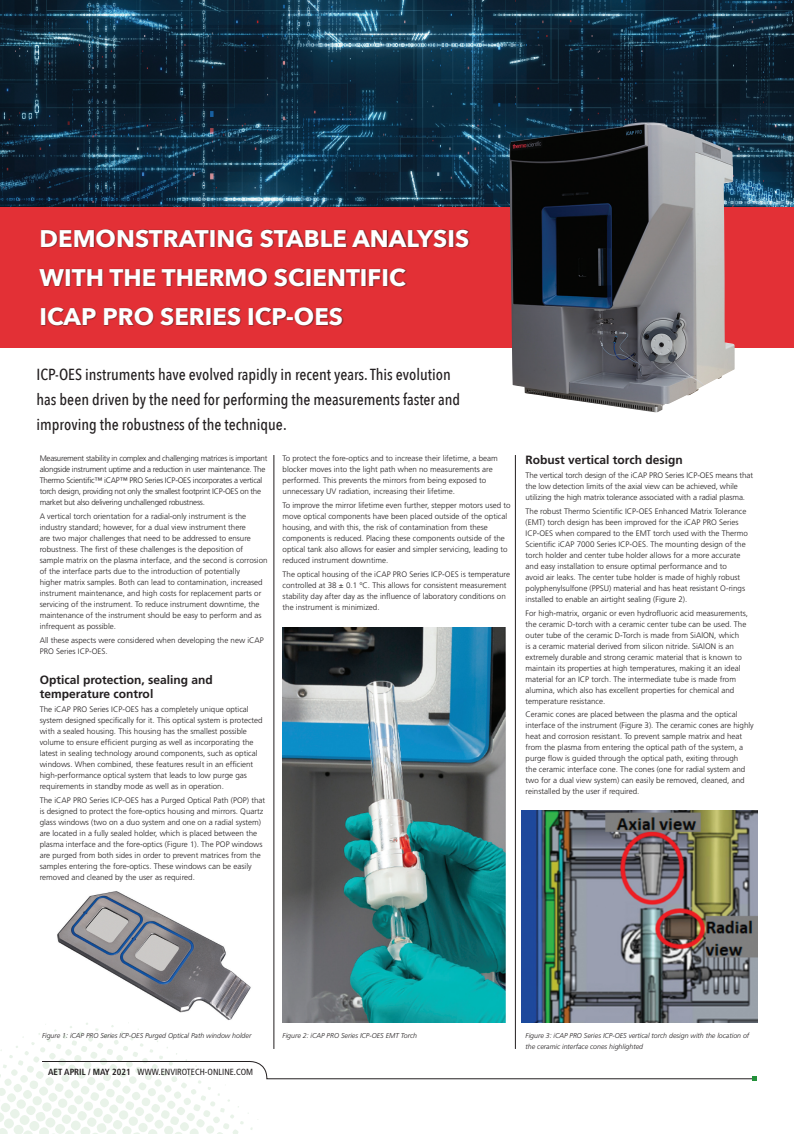
<style>
.page{position:relative;width:794px;height:1134px;background:#fff}
.page>*{position:absolute;margin:0;border:0;box-sizing:border-box;transform-origin:0 0}
.t1{font:700 24px/39px "Avenir Next";color:#fff}
.t2{font:500 16px/25px "Avenir Next Condensed";color:#231f20}
.t3{font:700 12px/14px "Frutiger";color:#231f20}
.t4{font:condensed 8.9px "Frutiger";color:#231f20}
.t5{font:300 8px/11px "Frutiger";color:#231f20}
.t6{font:300 8px/11px "Frutiger";letter-spacing:-.03em;color:#231f20}
.t7{font:italic 300 7px/11px "Frutiger";color:#231f20}
.s1{font-weight:700}
</style>
<div class="page">
<img style="left:0;top:0;width:794px;height:208px">
<hr style="left:515px;top:455px;width:1px;height:594px;background:#231f20">
<div style="left:0;top:208px;width:794px;height:140px;background:#e33036"></div>
<div style="left:40px;top:229px;width:431px;height:98px;background:#231f20;opacity:.75"></div>
<hr style="left:274px;top:455px;width:1px;height:594px;background:#231f20">
<svg style="left:0;top:1014px;width:756px;height:120px"></svg>
<img style="left:56px;top:891px;width:196px;height:131px">
<img style="left:283px;top:627px;width:222px;height:395px">
<img style="left:521px;top:811px;width:236px;height:211px">
<img style="left:509px;top:122px;width:225px;height:290px">
<h1 class="t1" style="left:40px;top:218px;width:431px">DEMONSTRATING STABLE ANALYSIS<br>WITH THE THERMO SCIENTIFIC<br>ICAP PRO SERIES ICP-OES</h1>
<h2 class="t2" style="left:37px;top:362px;width:425px">ICP-OES instruments have evolved rapidly in recent years. This evolution has been driven by the need for performing the measurements faster and improving the robustness of the technique.</h2>
<p class="t6" style="left:40px;top:453px;width:229px">Measurement stability in complex and challenging matrices is important alongside instrument uptime and a reduction in user maintenance. The Thermo Scientific™ iCAP™ PRO Series ICP-OES incorporates a vertical torch design, providing not only the smallest footprint ICP-OES on the market but also delivering unchallenged robustness.</p>
<p class="t5" style="left:40px;top:511px;width:229px">A vertical torch orientation for a radial-only instrument is the industry standard; however, for a dual view instrument there<br>are two major challenges that need to be addressed to ensure robustness. The first of these challenges is the deposition of sample matrix on the plasma interface, and the second is corrosion of the interface parts due to the introduction of potentially<br>higher matrix samples. Both can lead to contamination, increased instrument maintenance, and high costs for replacement parts or servicing of the instrument. To reduce instrument downtime, the maintenance of the instrument should be easy to perform and as infrequent as possible.</p>
<p class="t5" style="left:40px;top:634px;width:226px">All these aspects were considered when developing the new iCAP<br>PRO Series ICP-OES.</p>
<h3 class="t3" style="left:40px;top:673px;width:175px">Optical protection, sealing and temperature control</h3>
<p class="t5" style="left:40px;top:704px;width:224px">The iCAP PRO Series ICP-OES has a completely unique optical system designed specifically for it. This optical system is protected with a sealed housing. This housing has the smallest possible volume to ensure efficient purging as well as incorporating the latest in sealing technology around components, such as optical windows. When combined, these features result in an efficient high-performance optical system that leads to low purge gas requirements in standby mode as well as in operation.</p>
<p class="t5" style="left:40px;top:795px;width:227px">The iCAP PRO Series ICP-OES has a Purged Optical Path (POP) that is designed to protect the fore-optics housing and mirrors. Quartz glass windows (two on a duo system and one on a radial system) are located in a fully sealed holder, which is placed between the plasma interface and the fore-optics (Figure 1). The POP windows are purged from both sides in order to prevent matrices from the samples entering the fore-optics. These windows can be easily removed and cleaned by the user as required.</p>
<p class="t5" style="left:283px;top:453px;width:217px">To protect the fore-optics and to increase their lifetime, a beam blocker moves into the light path when no measurements are performed. This prevents the mirrors from being exposed to unnecessary UV radiation, increasing their lifetime.</p>
<p class="t5" style="left:283px;top:500px;width:229px">To improve the mirror lifetime even further, stepper motors used to move optical components have been placed outside of the optical housing, and with this, the risk of contamination from these components is reduced. Placing these components outside of the optical tank also allows for easier and simpler servicing, leading to reduced instrument downtime.</p>
<p class="t5" style="left:283px;top:568px;width:229px">The optical housing of the iCAP PRO Series ICP-OES is temperature controlled at 38 ± 0.1 °C. This allows for consistent measurement stability day after day as the influence of laboratory conditions on the instrument is minimized.</p>
<h3 class="t3" style="left:525px;top:453px;width:159px">Robust vertical torch design</h3>
<p class="t5" style="left:525px;top:470px;width:229px">The vertical torch design of the iCAP PRO Series ICP-OES means that the low detection limits of the axial view can be achieved, while utilizing the high matrix tolerance associated with a radial plasma.</p>
<p class="t5" style="left:525px;top:505px;width:224px">The robust Thermo Scientific ICP-OES Enhanced Matrix Tolerance (EMT) torch design has been improved for the iCAP PRO Series ICP-OES when compared to the EMT torch used with the Thermo Scientific iCAP 7000 Series ICP-OES. The mounting design of the torch holder and center tube holder allows for a more accurate and easy installation to ensure optimal performance and to<br>avoid air leaks. The center tube holder is made of highly robust polyphenylsulfone (PPSU) material and has heat resistant O-rings installed to enable an airtight sealing (Figure 2).</p>
<p class="t5" style="left:525px;top:607px;width:224px">For high-matrix, organic or even hydrofluoric acid measurements, the ceramic D-torch with a ceramic center tube can be used. The outer tube of the ceramic D-Torch is made from SiAlON, which<br>is a ceramic material derived from silicon nitride. SiAlON is an extremely durable and strong ceramic material that is known to maintain its properties at high temperatures, making it an ideal material for an ICP torch. The intermediate tube is made from alumina, which also has excellent properties for chemical and temperature resistance.</p>
<p class="t5" style="left:525px;top:709px;width:230px">Ceramic cones are placed between the plasma and the optical interface of the instrument (Figure 3). The ceramic cones are highly heat and corrosion resistant. To prevent sample matrix and heat from the plasma from entering the optical path of the system, a purge flow is guided through the optical path, exiting through<br>the ceramic interface cone. The cones (one for radial system and two for a dual view system) can easily be removed, cleaned, and reinstalled by the user if required.</p>
<p class="t7" style="left:42px;top:1030px;width:211px">Figure 1: iCAP PRO Series ICP-OES Purged Optical Path window holder</p>
<p class="t7" style="left:283px;top:1030px;width:136px">Figure 2: iCAP PRO Series ICP-OES EMT Torch</p>
<p class="t4" style="left:48px;top:1067px;width:206px"><span class="s1">AET APRIL / MAY 2021</span> WWW.ENVIROTECH-ONLINE.COM</p>
<p class="t7" style="left:525px;top:1030px;width:225px">Figure 3: iCAP PRO Series ICP-OES vertical torch design with the location of the ceramic interface cones highlighted</p>
</div>
